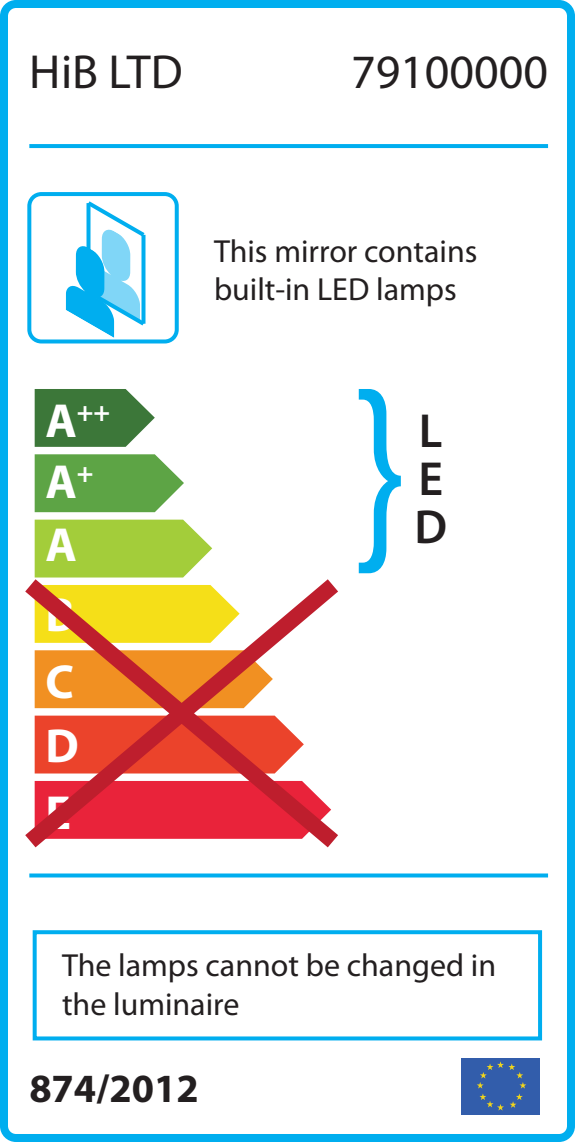
<style>
.page{position:relative;width:575px;height:1142px;background:#fff}
.page>*{position:absolute;margin:0;border:0;box-sizing:border-box;transform-origin:0 0}
.t1{font:48px "Myriad Pro";color:#231f20}
.t2{font:700 48px/65.6px "Myriad Pro";color:#fff}
.t3{font:600 48px/48px "Myriad Pro";color:#231f20;text-align:justify}
.t4{font:700 40.4px "Myriad Pro";color:#231f20}
.t5{font:32px/38.4px "Myriad Pro";color:#231f20}
.t6{font:700 28px "Myriad Pro";color:#fff}
.s1{font-size:48px}
</style>
<div class="page">
<div style="left:0;top:0;width:575px;height:1142px;border:8px solid #00aeef;border-radius:12px"></div>
<svg style="left:29px;top:144px;width:519px;height:4px;background:#04afef"></svg>
<svg style="left:29px;top:873px;width:519px;height:4px;background:#1fb8f0"></svg>
<div style="left:33px;top:930px;width:509px;height:110px;background:#fff;border:4px solid #00aeef"></div>
<div style="left:461px;top:1058px;width:79px;height:56px;background:#325dab"></div>
<svg style="left:477px;top:1061px;width:49px;height:49px"></svg>
<svg style="left:35px;top:454px;width:149px;height:58px;background:#6dad58"></svg>
<svg style="left:35px;top:520px;width:177px;height:43px;background:#a9d047"></svg>
<svg style="left:35px;top:389px;width:120px;height:58px;background:#548751"></svg>
<svg style="left:359px;top:389px;width:42px;height:184px"></svg>
<svg style="left:8px;top:563px;width:330px;height:301px"></svg>
<div style="left:27px;top:192px;width:152px;height:151px;border:4px solid #00aeef;border-radius:12px"></div>
<svg style="left:66px;top:201px;width:80px;height:137px"></svg>
<h1 class="t1" style="left:29px;top:43px;width:155px">HiB LTD</h1>
<h1 class="t1" style="left:351px;top:43px;width:198px">79100000</h1>
<p class="t6" style="left:45px;top:393px;width:66px"><span class="s1">A</span>++</p>
<h1 class="t2" style="left:45px;top:449px;width:50px;line-height:62.8px">A<sup>+<br></sup>A</h1>
<h1 class="t2" style="left:45px;top:581px;width:35px;text-align:justify">B C D E</h1>
<p class="t5" style="left:214px;top:231px;width:265px">This mirror contains built-in LED lamps</p>
<h1 class="t3" style="left:414px;top:406px;width:34px">L E D</h1>
<p class="t5" style="left:62px;top:946px;width:436px">The lamps cannot be changed in the luminaire</p>
<p class="t4" style="left:29px;top:1062px;width:171px">874/2012</p>
</div>
